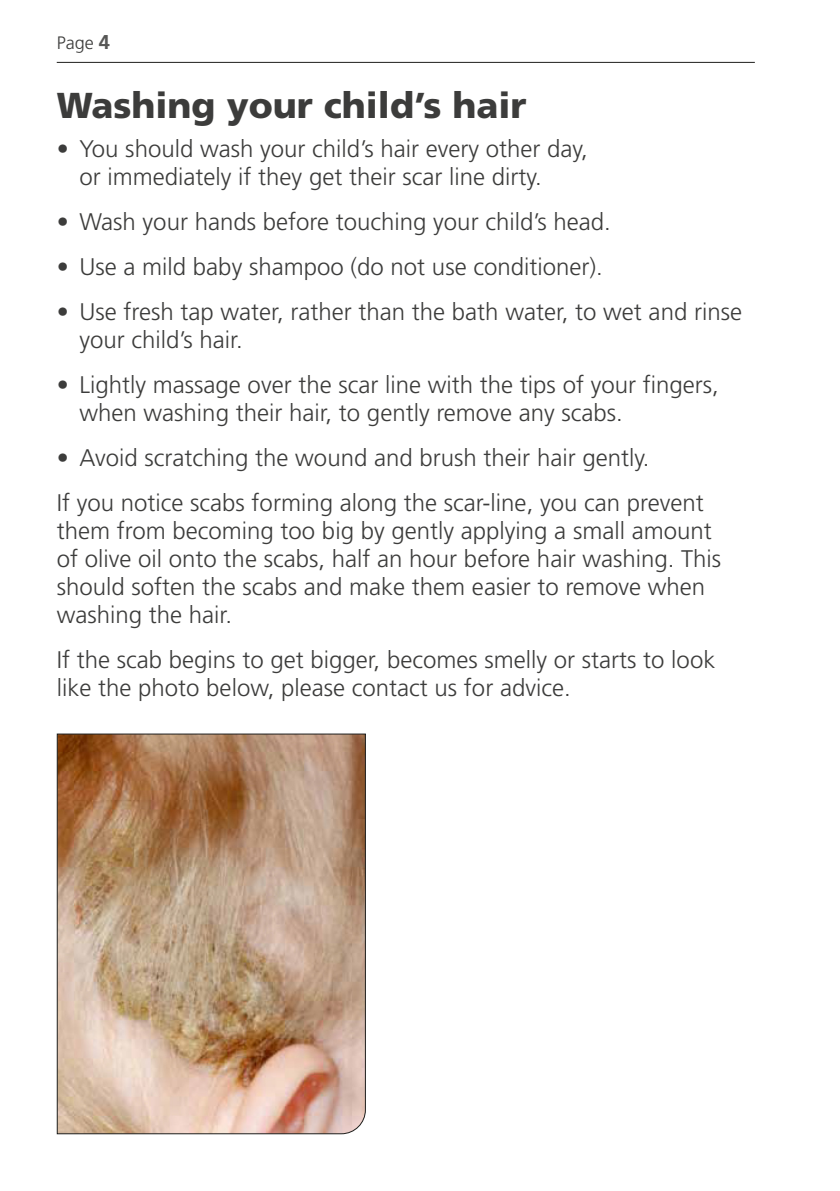
<style>
.page{position:relative;width:840px;height:1191px;background:#fff}
.page>*{position:absolute;margin:0;border:0;box-sizing:border-box;transform-origin:0 0}
.t1{font:900 36px "Frutiger LT Std";color:#3c3c3b}
.t2{font:300 24px/28px "Frutiger LT Std";color:#3c3c3b}
.t3{font:300 18px "Frutiger LT Std";color:#3c3c3b}
.s1{font-weight:700;font-size:20px;color:#575756}
</style>
<div class="page">
<hr style="left:57px;top:62px;width:697px;height:1px;background:#1d1d1b">
<svg style="left:56px;top:733px;width:310px;height:401px;background:#be9f85"></svg>
<p class="t3" style="left:57px;top:33px;width:55px">Page <span class="s1">4</span></p>
<h1 class="t1" style="left:57px;top:83px;width:471px">Washing your child’s hair</h1>
<p class="t2" style="left:79px;top:135px;width:509px;text-indent:-23px">• You should wash your child’s hair every other day, or immediately if they get their scar line dirty.</p>
<p class="t2" style="left:57px;top:208px;width:555px">• Wash your hands before touching your child’s head.</p>
<p class="t2" style="left:57px;top:253px;width:547px">• Use a mild baby shampoo (do not use conditioner).</p>
<p class="t2" style="left:79px;top:298px;width:663px;text-indent:-23px">• Use fresh tap water, rather than the bath water, to wet and rinse your child’s hair.</p>
<p class="t2" style="left:79px;top:371px;width:640px;text-indent:-23px">• Lightly massage over the scar line with the tips of your fingers, when washing their hair, to gently remove any scabs.</p>
<p class="t2" style="left:57px;top:436px;width:648px;line-height:45px">• Avoid scratching the wound and brush their hair gently.<br>If you notice scabs forming along the scar-line, you can prevent</p>
<p class="t2" style="left:57px;top:517px;width:665px">them from becoming too big by gently applying a small amount of olive oil onto the scabs, half an hour before hair washing. This should soften the scabs and make them easier to remove when washing the hair.</p>
<p class="t2" style="left:57px;top:646px;width:659px">If the scab begins to get bigger, becomes smelly or starts to look like the photo below, please contact us for advice.</p>
</div>
